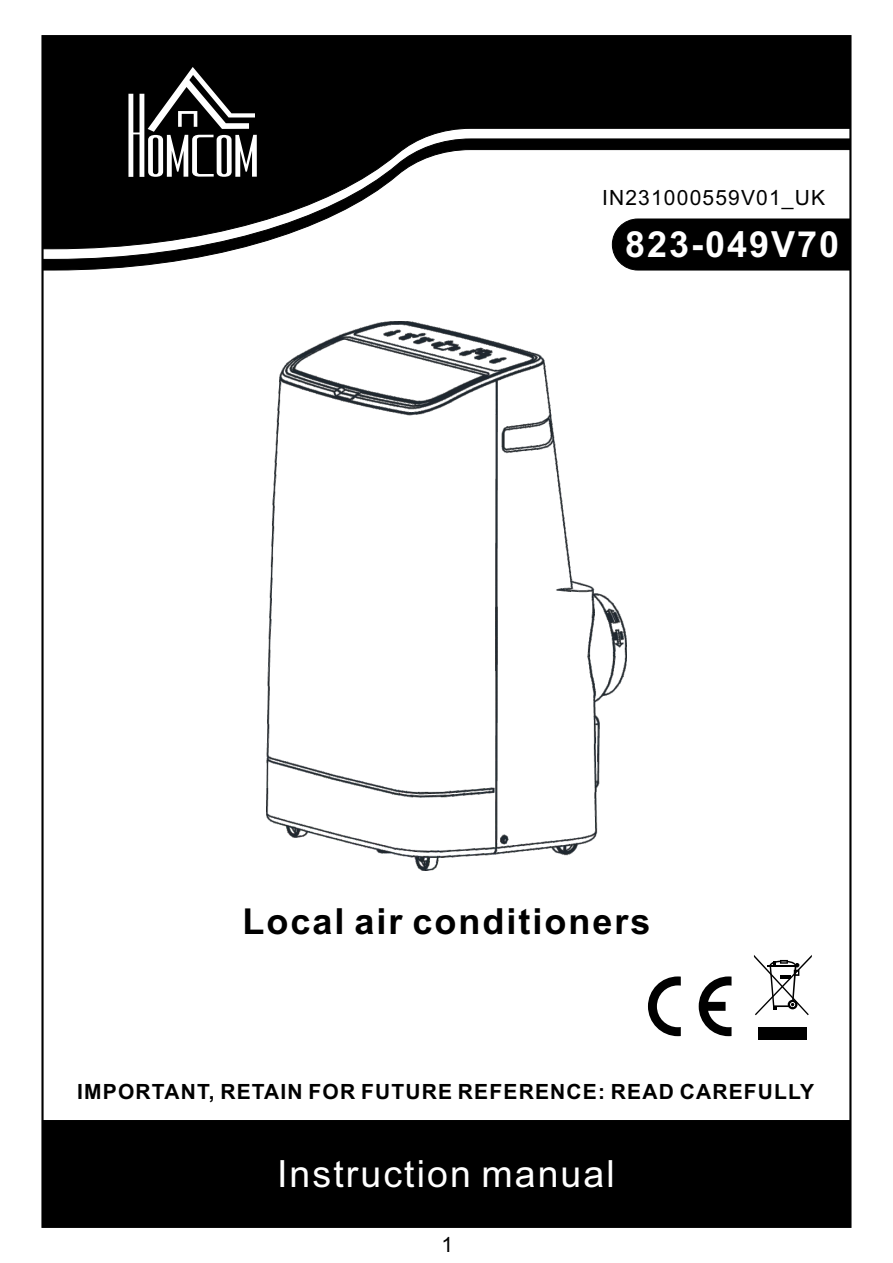
<style>
.page{position:relative;width:893px;height:1263px;background:#fff}
.page>*{position:absolute;margin:0;border:0;box-sizing:border-box;transform-origin:0 0}
.t1{font:37.5px "Arial";letter-spacing:.055em;color:#fff}
.t2{font:700 36px "Arial";letter-spacing:.055em;color:#000}
.t3{font:700 36px "Arial";letter-spacing:.055em;color:#fff}
.t4{font:700 21px "Arial";letter-spacing:.055em;color:#000}
.t5{font:21px "Arial";letter-spacing:.055em;color:#000}
</style>
<div class="page">
<div style="left:44px;top:38px;width:804px;height:100px;background:#000"></div>
<svg style="left:44px;top:138px;width:804px;height:133px"></svg>
<svg style="left:128px;top:67px;width:129px;height:110px"></svg>
<svg style="left:611px;top:218px;width:237px;height:53px"></svg>
<img style="left:267px;top:322px;width:359px;height:548px">
<svg style="left:648px;top:976px;width:83px;height:60px"></svg>
<div style="left:759px;top:1027px;width:48px;height:12px;background:#000"></div>
<svg style="left:754px;top:955px;width:58px;height:60px"></svg>
<div style="left:42px;top:1120px;width:809px;height:107px;background:#000"></div>
<p class="t5" style="left:602px;top:190px;width:224px">IN231000559V01_UK</p>
<h2 class="t3" style="left:625px;top:231px;width:216px">823-049V70</h2>
<h2 class="t2" style="left:242px;top:907px;width:410px">Local air conditioners</h2>
<p class="t4" style="left:77px;top:1083px;width:738px">IMPORTANT, RETAIN FOR FUTURE REFERENCE: READ CAREFULLY</p>
<h1 class="t1" style="left:277px;top:1159px;width:339px">Instruction manual</h1>
<p class="t5" style="left:441px;top:1236px;width:13px">1</p>
</div>
